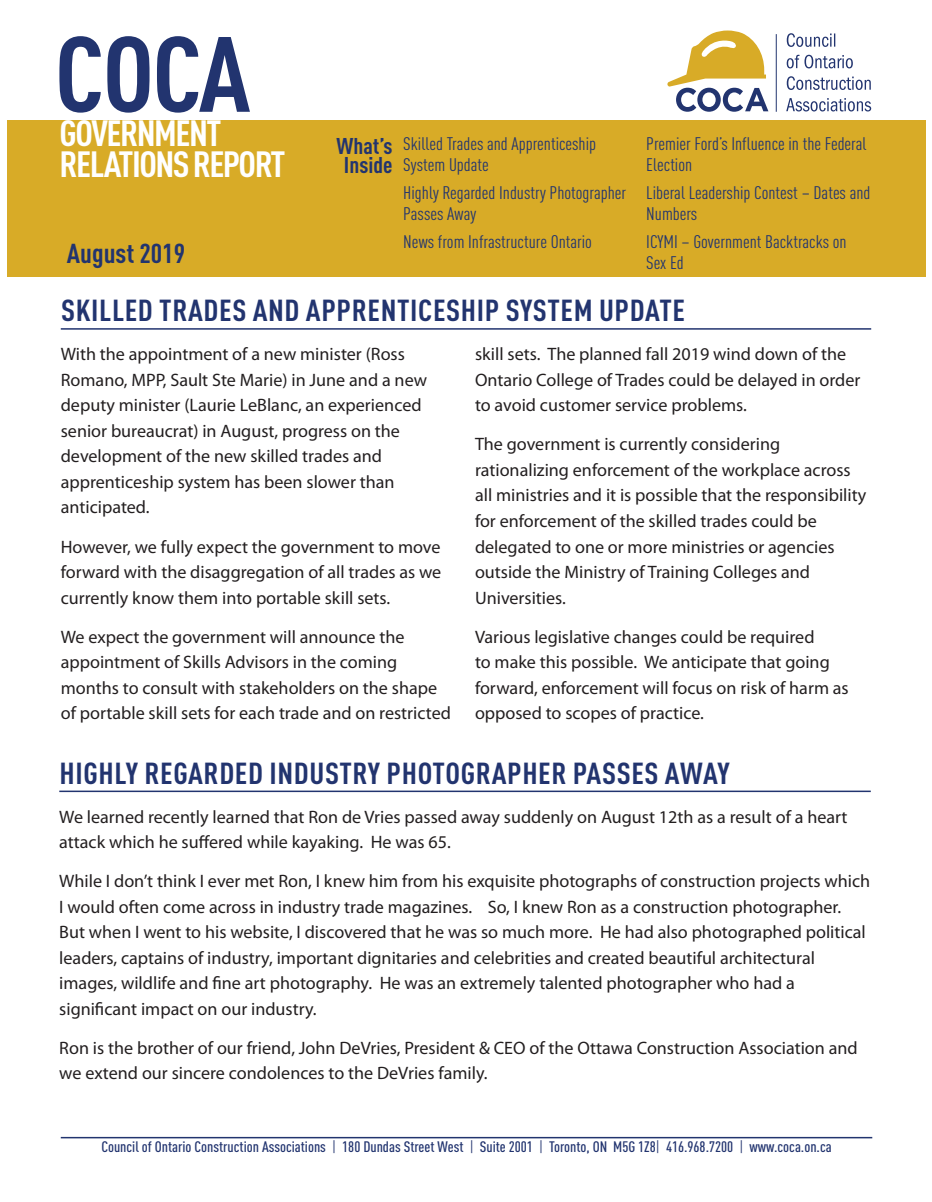
<style>
.page{position:relative;width:932px;height:1202px;background:#fff}
.page>*{position:absolute;margin:0;border:0;box-sizing:border-box;transform-origin:0 0}
.t1{font:700 condensed 105px "DIN Pro";color:#22346f;scale:1.06 1}
.t2{font:700 condensed 36px/31.5px "DIN Pro";letter-spacing:-.04em;color:#fff;scale:1.06 1}
.Article_Title{font:700 condensed 30px "DIN Pro";letter-spacing:.02em;color:#22346f;scale:1.06 1}
.t3{font:700 condensed 27px "DIN Pro";color:#22346f;scale:1.06 1}
.t4{font:700 condensed 22.5px/19.5px "DIN Pro";color:#22346f;text-align:center;scale:1.06 1}
.Body{font:18px/25.5px "Myriad Pro";color:#231f20}
.t5{font:condensed 18px/21px "DIN Pro";color:#22346f;scale:1.06 1}
.t6{font:500 condensed 15px "DIN Pro";color:#22346f;scale:1.06 1}
.s1{font-weight:400}
</style>
<div class="page">
<div style="left:7px;top:120px;width:918px;height:157px;background:#d8ab27"></div>
<hr style="left:61px;top:1136px;width:811px;height:2px;background:#22346f">
<hr style="left:776px;top:34px;width:1px;height:78px;background:#22346f">
<svg style="left:667px;top:31px;width:101px;height:81px"></svg>
<svg style="left:786px;top:98px;width:85px;height:13px"></svg>
<svg style="left:786px;top:76px;width:84px;height:14px"></svg>
<svg style="left:786px;top:55px;width:66px;height:13px"></svg>
<svg style="left:786px;top:33px;width:49px;height:14px"></svg>
<hr style="left:61px;top:328px;width:810px;height:2px;background:#22346f">
<hr style="left:59px;top:790px;width:811px;height:2px;background:#22346f">
<h1 class="t1" style="left:55px;top:-5px;width:186px">COCA</h1>
<h2 class="t2" style="left:60px;top:114px;width:214px">GOVERNMENT<br>RELATIONS REPORT</h2>
<p class="t4" style="left:336px;top:134px;width:54px">What’s<br>Inside</p>
<p class="t5" style="left:403px;top:132px;width:183px">Skilled Trades and Apprenticeship<br>System Update</p>
<p class="t5" style="left:403px;top:181px;width:212px">Highly Regarded Industry Photographer<br>Passes Away</p>
<p class="t5" style="left:403px;top:230px;width:179px">News from Infrastructure Ontario</p>
<p class="t5" style="left:646px;top:132px;width:209px">Premier Ford’s Influence in the Federal<br>Election</p>
<p class="t5" style="left:646px;top:181px;width:213px">Liberal Leadership Contest – Dates and<br>Numbers</p>
<p class="t5" style="left:646px;top:230px;width:190px">ICYMI – Government Backtracks on<br>Sex Ed</p>
<p class="Article_Title" style="left:61px;top:288px;width:590px">SKILLED TRADES AND APPRENTICESHIP SYSTEM UPDATE</p>
<p class="Body" style="left:61px;top:341px;width:368px">With the appointment of a new minister (Ross Romano, MPP, Sault Ste Marie) in June and a new deputy minister (Laurie LeBlanc, an experienced senior bureaucrat) in August, progress on the development of the new skilled trades and apprenticeship system has been slower than anticipated.</p>
<p class="Body" style="left:61px;top:533px;width:382px;text-align:justify">However, we fully expect the government to move forward with the disaggregation of all trades as we currently know them into portable skill sets.</p>
<p class="Body" style="left:61px;top:623px;width:392px">We expect the government will announce the appointment of Skills Advisors in the coming months to consult with stakeholders on the shape of portable skill sets for each trade and on restricted</p>
<h3 class="t3" style="left:67px;top:233px;width:113px">August 2019</h3>
<p class="Body" style="left:475px;top:341px;width:387px">skill sets. The planned fall 2019 wind down of the<br>Ontario College of Trades could be delayed in order to avoid customer service problems.</p>
<p class="Body" style="left:475px;top:431px;width:393px">The government is currently considering rationalizing enforcement of the workplace across all ministries and it is possible that the responsibility for enforcement of the skilled trades could be delegated to one or more ministries or agencies outside the Ministry of Training Colleges and Universities.</p>
<p class="Body" style="left:475px;top:623px;width:375px">Various legislative changes could be required<br>to make this possible. We anticipate that going forward, enforcement will focus on risk of harm as opposed to scopes of practice.</p>
<p class="Article_Title" style="left:60px;top:750px;width:633px">HIGHLY REGARDED INDUSTRY PHOTOGRAPHER PASSES AWAY</p>
<p class="Body" style="left:59px;top:803px;width:789px">We learned recently learned that Ron de Vries passed away suddenly on August 12th as a result of a heart attack which he suffered while kayaking. He was 65.</p>
<p class="Body" style="left:59px;top:868px;width:812px">While I don’t think I ever met Ron, I knew him from his exquisite photographs of construction projects which I would often come across in industry trade magazines. So, I knew Ron as a construction photographer.<br>But when I went to his website, I discovered that he was so much more. He had also photographed political leaders, captains of industry, important dignitaries and celebrities and created beautiful architectural images, wildlife and fine art photography. He was an extremely talented photographer who had a significant impact on our industry.</p>
<p class="Body" style="left:59px;top:1034px;width:800px">Ron is the brother of our friend, John DeVries, President &amp; CEO of the Ottawa Construction Association and we extend our sincere condolences to the DeVries family.</p>
<p class="t6" style="left:101px;top:1135px;width:690px">Council of Ontario Construction Associations <span class="s1">|</span> 180 Dundas Street West <span class="s1">|</span> Suite 2001 <span class="s1">|</span> Toronto, ON M5G 1Z8<span class="s1">|</span> 416.968.7200 <span class="s1">|</span> www.coca.on.ca</p>
</div>
